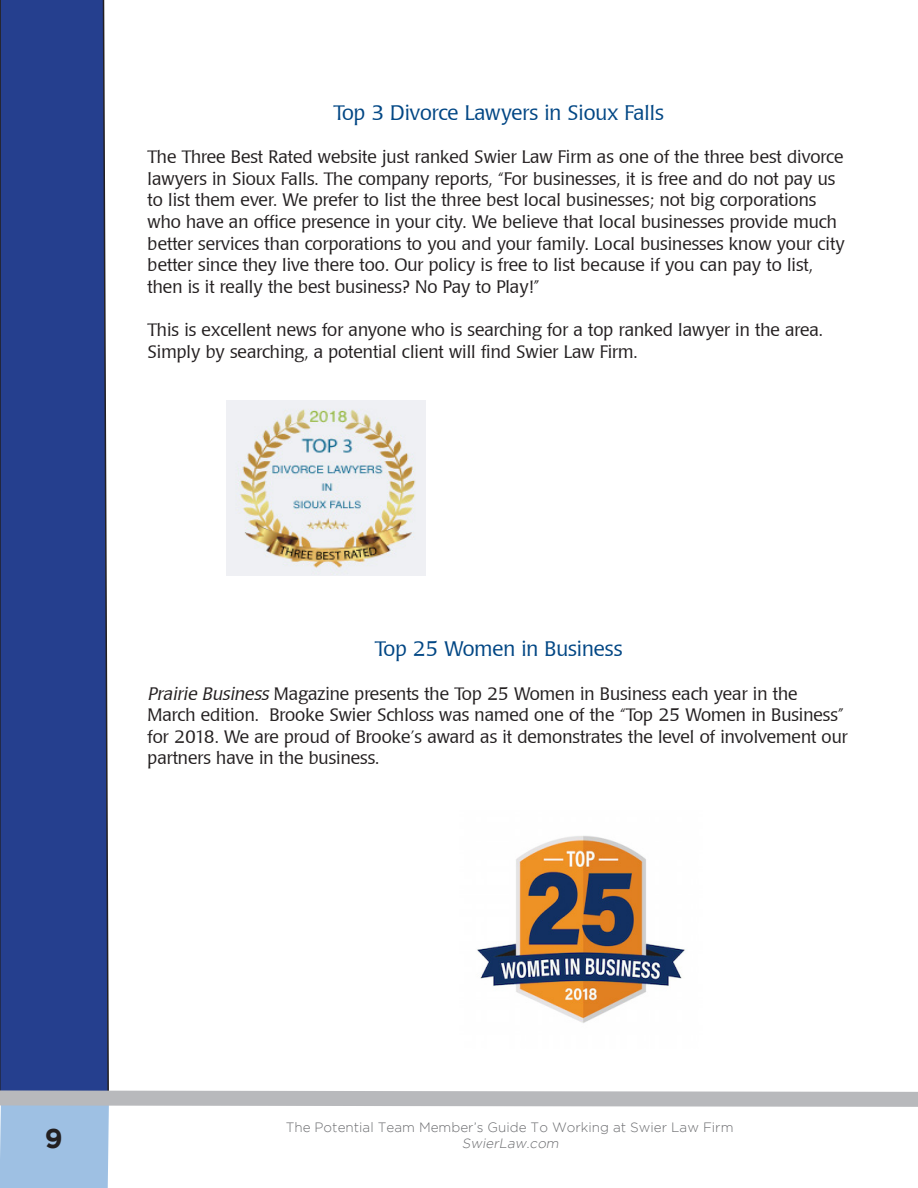
<style>
.page{position:relative;width:918px;height:1188px;background:#fff}
.page>*{position:absolute;margin:0;border:0;box-sizing:border-box;transform-origin:0 0}
.t1{font:700 27px "Gotham";color:#231f20}
.In_Body_Headers_14{font:21px "Poppl Laudatio Light";color:#004684}
.In_Body_Headers_14-2{font:18px/21.6px "Poppl Laudatio Light";color:#231f20}
.t2{font:300 13.5px "Gotham";color:#6c6d70}
.t3{font:italic 300 13.5px "Gotham";color:#6c6d70}
.s1{font-style:italic}
</style>
<div class="page">
<div style="left:0;top:0;width:109px;height:1082px;background:#253f8e"></div>
<svg style="left:0;top:1082px;width:918px;height:106px"></svg>
<img style="left:227px;top:400px;width:199px;height:176px">
<img style="left:477px;top:835px;width:208px;height:188px">
<p class="In_Body_Headers_14" style="left:333px;top:101px;width:332px">Top 3 Divorce Lawyers in Sioux Falls</p>
<p class="In_Body_Headers_14-2" style="left:148px;top:146px;width:699px">The Three Best Rated website just ranked Swier Law Firm as one of the three best divorce lawyers in Sioux Falls. The company reports, “For businesses, it is free and do not pay us to list them ever. We prefer to list the three best local businesses; not big corporations who have an office presence in your city. We believe that local businesses provide much better services than corporations to you and your family. Local businesses know your city better since they live there too. Our policy is free to list because if you can pay to list, then is it really the best business? No Pay to Play!”</p>
<p class="In_Body_Headers_14-2" style="left:148px;top:319px;width:677px">This is excellent news for anyone who is searching for a top ranked lawyer in the area.<br>Simply by searching, a potential client will find Swier Law Firm.</p>
<p class="In_Body_Headers_14" style="left:375px;top:637px;width:249px">Top 25 Women in Business</p>
<p class="In_Body_Headers_14-2" style="left:148px;top:683px;width:702px"><span class="s1">Prairie Business</span> Magazine presents the Top 25 Women in Business each year in the March edition. Brooke Swier Schloss was named one of the “Top 25 Women in Business” for 2018. We are proud of Brooke’s award as it demonstrates the level of involvement our partners have in the business.</p>
<p class="t2" style="left:286px;top:1120px;width:449px">The Potential Team Member’s Guide To Working at Swier Law Firm</p>
<h1 class="t1" style="left:45px;top:1123px;width:19px">9</h1>
<p class="t3" style="left:462px;top:1136px;width:101px">SwierLaw.com</p>
</div>
